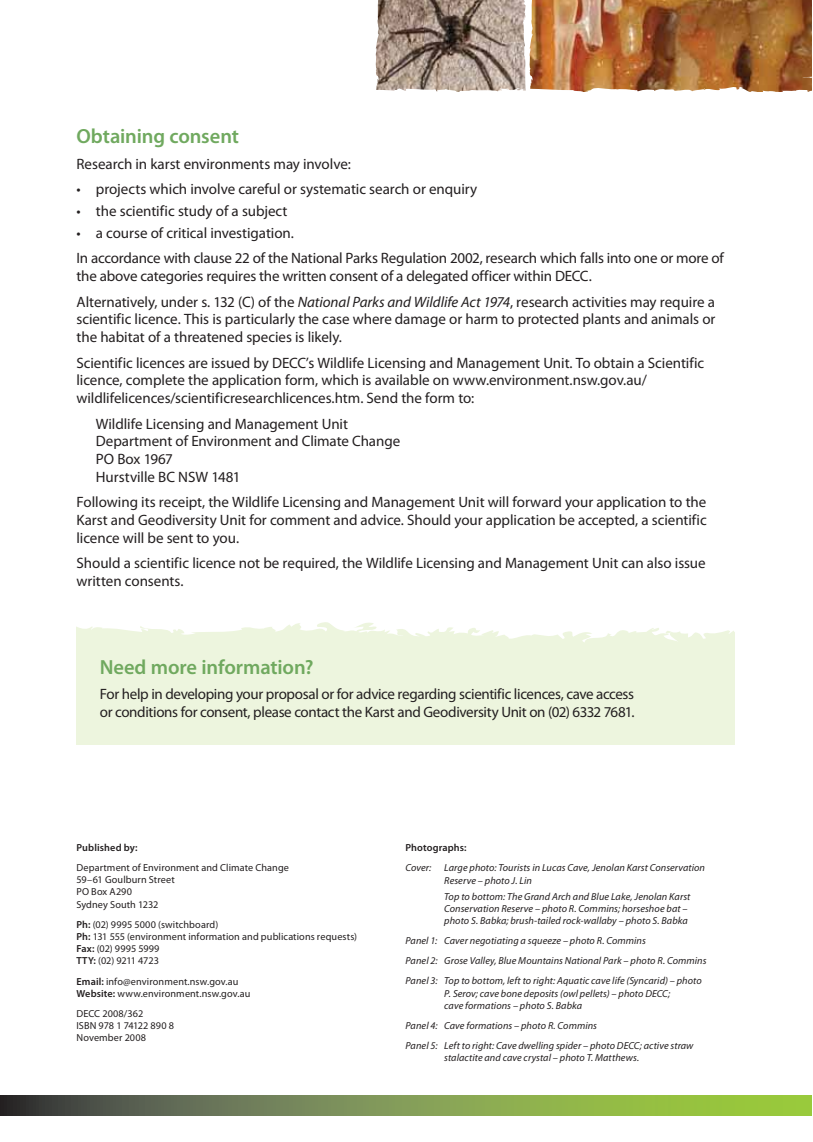
<style>
.page{position:relative;width:813px;height:1142px;background:#fff}
.page>*{position:absolute;margin:0;border:0;box-sizing:border-box;transform-origin:0 0}
.t1{font:600 20.55px "Myriad Pro";letter-spacing:-.005em;color:#70a95f}
.t2{font:15px/17.7px "Myriad Pro";letter-spacing:-.01em;color:#231f20}
.t3{font:italic 10.2px/12.3px "Myriad Pro";letter-spacing:.01em;color:#231f20}
.t4{font:10.2px/12.3px "Myriad Pro";letter-spacing:.01em;color:#231f20}
.t5{font:600 10.2px "Myriad Pro";letter-spacing:.01em;color:#231f20}
.s1{font-style:italic}
.s2{font-weight:600}
</style>
<div class="page">
<div style="left:77px;top:620px;width:658px;height:124px;background:#edf5de"></div>
<svg style="left:76px;top:620px;width:659px;height:22px;fill:#fcfdf9"></svg>
<svg style="left:0;top:1096px;width:812px;height:19px;background:#79924c"></svg>
<img style="left:375px;top:0;width:437px;height:92px">
<h1 class="t1" style="left:77px;top:129px;width:164px">Obtaining consent</h1>
<p class="t2" style="left:96px;top:152px;width:383px;line-height:25.5px;text-indent:-19px">Research in karst environments may involve:<br>projects which involve careful or systematic search or enquiry</p>
<p class="t2" style="left:96px;top:201px;width:200px;line-height:21.6px">the scientific study of a subject a course of critical investigation.</p>
<p class="t2" style="left:77px;top:250px;width:649px">In accordance with clause 22 of the National Parks Regulation 2002, research which falls into one or more of the above categories requires the written consent of a delegated officer within DECC.</p>
<p class="t2" style="left:77px;top:293px;width:640px;text-align:justify">Alternatively, under s. 132 (C) of the <span class="s1">National Parks and Wildlife Act 1974</span>, research activities may require a scientific licence. This is particularly the case where damage or harm to protected plants and animals or the habitat of a threatened species is likely.</p>
<p class="t2" style="left:77px;top:354px;width:629px">Scientific licences are issued by DECC’s Wildlife Licensing and Management Unit. To obtain a Scientific licence, complete the application form, which is available on www.environment.nsw.gov.au/ wildlifelicences/scientificresearchlicences.htm. Send the form to:</p>
<p class="t2" style="left:96px;top:415px;width:306px">Wildlife Licensing and Management Unit<br>Department of Environment and Climate Change<br>PO Box 1967<br>Hurstville BC NSW 1481</p>
<p class="t2" style="left:77px;top:494px;width:632px;text-align:justify">Following its receipt, the Wildlife Licensing and Management Unit will forward your application to the Karst and Geodiversity Unit for comment and advice. Should your application be accepted, a scientific licence will be sent to you.</p>
<p class="t2" style="left:77px;top:555px;width:631px">Should a scientific licence not be required, the Wildlife Licensing and Management Unit can also issue written consents.</p>
<h1 class="t1" style="left:100px;top:659px;width:215px">Need more information?</h1>
<p class="t2" style="left:100px;top:686px;width:536px">For help in developing your proposal or for advice regarding scientific licences, cave access or conditions for consent, please contact the Karst and Geodiversity Unit on (02) 6332 7681.</p>
<p class="t5" style="left:77px;top:843px;width:62px">Published by:</p>
<p class="t4" style="left:77px;top:861px;width:214px">Department of Environment and Climate Change<br>59–61 Goulburn Street<br>PO Box A290<br>Sydney South 1232</p>
<p class="t4" style="left:77px;top:918px;width:282px"><span class="s2">Ph:</span> (02) 9995 5000 (switchboard)<br><span class="s2">Ph:</span> 131 555 (environment information and publications requests)<br><span class="s2">Fax:</span> (02) 9995 5999<br><span class="s2">TTY:</span> (02) 9211 4723</p>
<p class="t4" style="left:77px;top:975px;width:175px"><span class="s2">Email:</span> info@environment.nsw.gov.au<br><span class="s2">Website:</span> www.environment.nsw.gov.au</p>
<p class="t4" style="left:77px;top:1008px;width:99px">DECC 2008/362<br>ISBN 978 1 74122 890 8<br>November 2008</p>
<p class="t5" style="left:406px;top:844px;width:63px">Photographs:</p>
<p class="t3" style="left:444px;top:862px;width:262px;text-indent:-39px">Cover: Large photo: Tourists in Lucas Cave, Jenolan Karst Conservation<br>Reserve – photo J. Lin</p>
<p class="t3" style="left:444px;top:890px;width:248px">Top to bottom: The Grand Arch and Blue Lake, Jenolan Karst<br>Conservation Reserve – photo R. Commins; horseshoe bat – photo S. Babka; brush-tailed rock-wallaby – photo S. Babka</p>
<p class="t3" style="left:406px;top:931px;width:303px;line-height:20.1px">Panel 1: Caver negotiating a squeeze – photo R. Commins<br>Panel 2: Grose Valley, Blue Mountains National Park – photo R. Commins<br>Panel 3: Top to bottom, left to right: Aquatic cave life (Syncarid) – photo</p>
<p class="t3" style="left:444px;top:987px;width:227px">P. Serov; cave bone deposits (owl pellets) – photo DECC; cave formations – photo S. Babka</p>
<p class="t3" style="left:406px;top:1016px;width:289px;line-height:20.1px">Panel 4: Cave formations – photo R. Commins<br>Panel 5: Left to right: Cave dwelling spider – photo DECC; active straw</p>
<p class="t3" style="left:444px;top:1052px;width:196px">stalactite and cave crystal – photo T. Matthews.</p>
</div>
